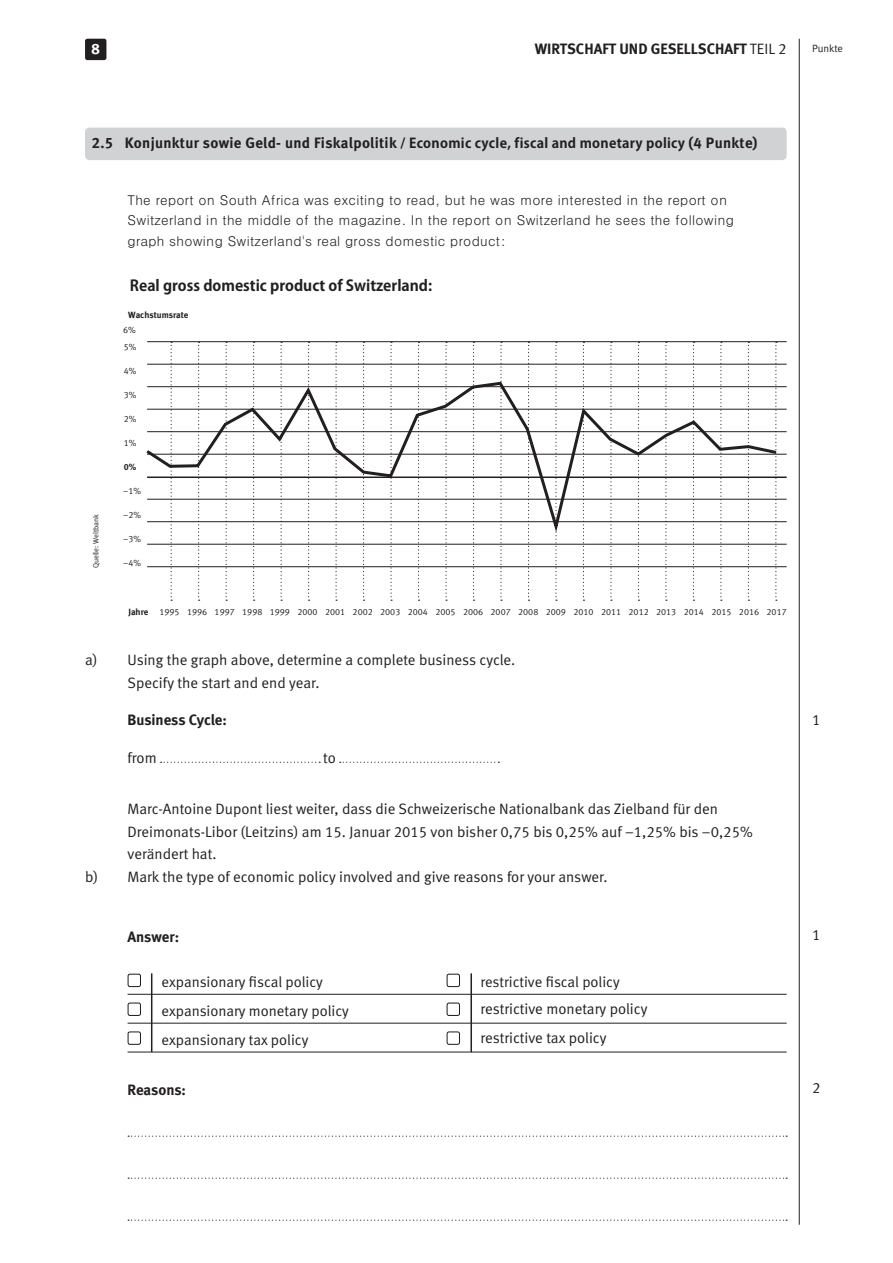
<style>
.page{position:relative;width:893px;height:1263px;background:#fff}
.page>*{position:absolute;margin:0;border:0;box-sizing:border-box;transform-origin:0 0}
.Linien{font:15px/22.5px "Meta Normal LF";color:#231f20}
.Titel_03{font:15px "Meta Bold LF";letter-spacing:.02em;color:#231f20}
.Titel_03-2{font:15px/22.5px "Meta Normal LF";color:#231f20}
.Titel_03-3{font:700 15px "Adobe Gothic Std";color:#231f20}
.Titel_03-4{font:15px "Meta Bold LF";color:#231f20}
.Linien-2{font:15px "Meta Bold LF";letter-spacing:-.005em;color:#231f20}
.Titel_03-5{font:15px "Meta Bold LF";letter-spacing:-.005em;color:#231f20}
.t1{font:15px "Meta Bold LF";color:#fff}
.Titel_03-6{font:14.85px "Meta Normal LF";color:#231f20}
.Linien-3{font:14.85px "Meta Normal LF";color:#231f20}
.Titel_03-7{font:300 13.5px/20.5px "Adobe Gothic Std";color:#231f20}
.t2{font:10.5px "Meta Normal LF";letter-spacing:-.005em;color:#231f20}
.Linien-4{font:9px "Meta Normal LF";color:#231f20}
.Titel_03-8{font:9px "Meta Normal LF";color:#231f20}
.Titel_03-9{font:9px/14.5px "Meta Bold LF";color:#231f20}
.Linien-5{font:9px "Meta Bold LF";color:#231f20}
.Titel_03-10{font:7.5px "Meta Normal LF";color:#231f20}
.s1{font-family:"Meta Normal LF"}
.s2{font-family:"Adobe Gothic Std";font-weight:700;font-size:13.5px}
</style>
<div class="page">
<div style="left:85px;top:39px;width:21px;height:21px;background:#231f20;border-radius:2px"></div>
<hr style="left:799px;top:39px;width:1px;height:1186px;background:#231f20">
<div style="left:85px;top:128px;width:702px;height:32px;background:#d1d2d4;border-radius:4px"></div>
<hr style="left:147px;top:341px;width:640px;height:1px;background:#231f20">
<hr style="left:147px;top:364px;width:640px;height:1px;background:#231f20">
<hr style="left:147px;top:386px;width:640px;height:1px;background:#231f20">
<hr style="left:147px;top:409px;width:640px;height:1px;background:#231f20">
<hr style="left:147px;top:431px;width:640px;height:1px;background:#231f20">
<hr style="left:147px;top:454px;width:640px;height:1px;background:#231f20">
<hr style="left:147px;top:476px;width:640px;height:2px;background:#231f20">
<hr style="left:147px;top:499px;width:640px;height:1px;background:#231f20">
<hr style="left:147px;top:521px;width:640px;height:1px;background:#231f20">
<hr style="left:147px;top:544px;width:640px;height:1px;background:#231f20">
<hr style="left:147px;top:566px;width:640px;height:1px;background:#231f20">
<svg style="left:171px;top:342px;width:1px;height:259px"></svg>
<svg style="left:198px;top:342px;width:2px;height:259px"></svg>
<svg style="left:226px;top:342px;width:1px;height:259px"></svg>
<svg style="left:253px;top:342px;width:2px;height:259px"></svg>
<svg style="left:281px;top:342px;width:1px;height:259px"></svg>
<svg style="left:308px;top:342px;width:2px;height:259px"></svg>
<svg style="left:335px;top:342px;width:2px;height:259px"></svg>
<svg style="left:363px;top:342px;width:2px;height:259px"></svg>
<svg style="left:390px;top:342px;width:2px;height:259px"></svg>
<svg style="left:418px;top:342px;width:2px;height:259px"></svg>
<svg style="left:445px;top:342px;width:2px;height:259px"></svg>
<svg style="left:473px;top:342px;width:1px;height:259px"></svg>
<svg style="left:500px;top:342px;width:2px;height:259px"></svg>
<svg style="left:528px;top:342px;width:1px;height:259px"></svg>
<svg style="left:555px;top:342px;width:2px;height:259px"></svg>
<svg style="left:583px;top:342px;width:1px;height:259px"></svg>
<svg style="left:610px;top:342px;width:2px;height:259px"></svg>
<svg style="left:638px;top:342px;width:1px;height:259px"></svg>
<svg style="left:665px;top:342px;width:2px;height:259px"></svg>
<svg style="left:693px;top:342px;width:1px;height:259px"></svg>
<svg style="left:720px;top:342px;width:2px;height:259px"></svg>
<svg style="left:748px;top:342px;width:1px;height:259px"></svg>
<svg style="left:775px;top:342px;width:2px;height:259px"></svg>
<hr style="left:128px;top:994px;width:659px;height:1px;background:#231f20">
<hr style="left:128px;top:1023px;width:659px;height:1px;background:#231f20">
<hr style="left:128px;top:1052px;width:659px;height:1px;background:#231f20">
<svg style="left:161px;top:762px;width:159px;height:1px"></svg>
<svg style="left:340px;top:762px;width:159px;height:1px"></svg>
<div style="left:128px;top:974px;width:13px;height:13px;border:1px solid #231f20;border-radius:2px"></div>
<div style="left:447px;top:974px;width:13px;height:13px;border:1px solid #231f20;border-radius:2px"></div>
<div style="left:128px;top:1002px;width:13px;height:14px;border:1px solid #231f20;border-radius:2px"></div>
<div style="left:447px;top:1002px;width:13px;height:14px;border:1px solid #231f20;border-radius:2px"></div>
<div style="left:128px;top:1031px;width:13px;height:14px;border:1px solid #231f20;border-radius:2px"></div>
<div style="left:447px;top:1031px;width:13px;height:14px;border:1px solid #231f20;border-radius:2px"></div>
<svg style="left:128px;top:1135px;width:659px;height:2px"></svg>
<svg style="left:128px;top:1177px;width:659px;height:2px"></svg>
<svg style="left:128px;top:1219px;width:659px;height:2px"></svg>
<svg style="left:146px;top:380px;width:634px;height:158px"></svg>
<hr style="left:470px;top:973px;width:2px;height:79px;background:#231f20">
<hr style="left:151px;top:973px;width:1px;height:79px;background:#231f20">
<p class="t1" style="left:91px;top:40px;width:10px">8</p>
<p class="Titel_03-4" style="left:535px;top:40px;width:253px">WIRTSCHAFT UND GESELLSCHAFT <span class="s1">TEIL 2</span></p>
<p class="t2" style="left:812px;top:43px;width:32px">Punkte</p>
<p class="Titel_03" style="left:92px;top:134px;width:667px">2.5 Konjunktur sowie Geld- und Fiskalpolitik <span class="s2">/ Economic cycle, fiscal and monetary policy</span> (4 Punkte)</p>
<p class="Titel_03-10" style="left:91px;top:568px;width:56px;rotate:-90deg">Quelle: Weltbank</p>
<p class="Titel_03-7" style="left:128px;top:190px;width:608px">The report on South Africa was exciting to read, but he was more interested in the report on<br>Switzerland in the middle of the magazine. In the report on Switzerland he sees the following graph showing Switzerland's real gross domestic product:</p>
<p class="Titel_03-3" style="left:130px;top:277px;width:304px">Real gross domestic product of Switzerland:</p>
<p class="Titel_03-9" style="left:123px;top:307px;width:67px;text-indent:5px">Wachstumsrate<br><span class="s1">6%</span></p>
<p class="Titel_03-8" style="left:124px;top:341px;width:14px">5%</p>
<p class="Titel_03-8" style="left:124px;top:366px;width:14px">4%</p>
<p class="Titel_03-8" style="left:124px;top:390px;width:14px">3%</p>
<p class="Titel_03-8" style="left:124px;top:414px;width:14px">2%</p>
<p class="Titel_03-8" style="left:124px;top:438px;width:14px">1%</p>
<p class="Titel_03-9" style="left:124px;top:460px;width:14px">0%</p>
<p class="Titel_03-8" style="left:123px;top:486px;width:19px">–1%</p>
<p class="Titel_03-8" style="left:123px;top:510px;width:19px">–2%</p>
<p class="Titel_03-8" style="left:123px;top:534px;width:19px">–3%</p>
<p class="Titel_03-8" style="left:123px;top:558px;width:19px">–4%</p>
<p class="Linien-5" style="left:128px;top:606px;width:21px">Jahre</p>
<p class="Linien-4" style="left:159px;top:606px;width:629px">1995 1996 1997 1998 1999 2000 2001 2002 2003 2004 2005 2006 2007 2008 2009 2010 2011 2012 2013 2014 2015 2016 2017</p>
<p class="Titel_03-2" style="left:128px;top:649px;width:389px;text-indent:-43px">a) Using the graph above, determine a complete business cycle.<br>Specify the start and end year.</p>
<p class="Titel_03-5" style="left:128px;top:711px;width:101px">Business Cycle:</p>
<p class="Titel_03-2" style="left:128px;top:746px;width:31px">from</p>
<p class="Titel_03-2" style="left:323px;top:746px;width:14px">to</p>
<p class="Linien" style="left:128px;top:797px;width:627px">Marc-Antoine Dupont liest weiter, dass die Schweizerische Nationalbank das Zielband für den<br>Dreimonats-Libor (Leitzins) am 15. Januar 2015 von bisher 0,75 bis 0,25% auf –1,25% bis −0,25% verändert hat.</p>
<p class="Linien" style="left:85px;top:865px;width:524px">b) Mark the type of economic policy involved and give reasons for your answer.</p>
<p class="Linien-2" style="left:128px;top:927px;width:53px">Answer:</p>
<p class="Titel_03-6" style="left:161px;top:973px;width:163px">expansionary fiscal policy</p>
<p class="Titel_03-6" style="left:480px;top:973px;width:141px">restrictive fiscal policy</p>
<p class="Linien-3" style="left:161px;top:1002px;width:189px">expansionary monetary policy</p>
<p class="Linien" style="left:480px;top:998px;width:168px">restrictive monetary policy</p>
<p class="Linien-3" style="left:161px;top:1031px;width:148px">expansionary tax policy</p>
<p class="Linien" style="left:480px;top:1027px;width:128px">restrictive tax policy</p>
<p class="Linien-2" style="left:128px;top:1080px;width:60px">Reasons:</p>
<p class="Linien" style="left:812px;top:709px;width:10px">1</p>
<p class="Linien" style="left:812px;top:923px;width:10px">1</p>
<p class="Linien" style="left:812px;top:1077px;width:10px">2</p>
</div>
